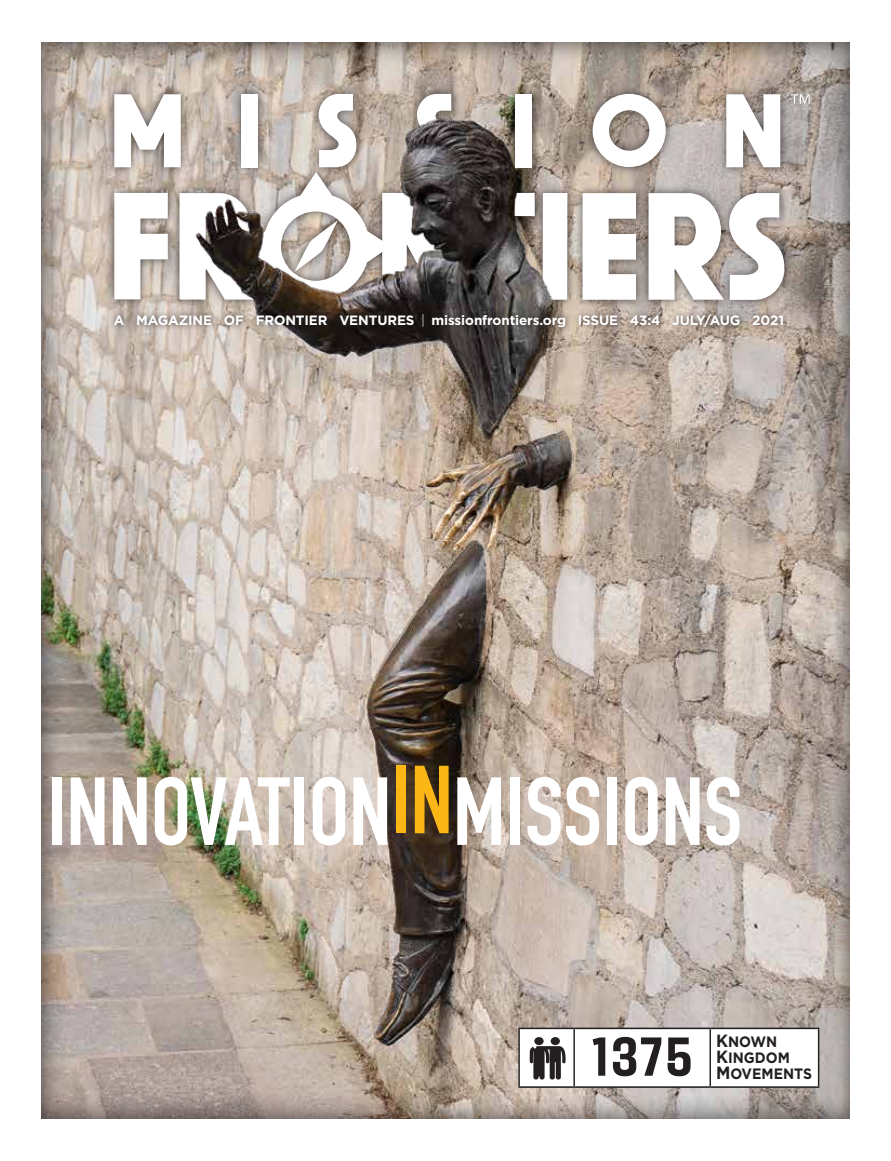
<style>
.page{position:relative;width:891px;height:1161px;background:#fff}
.page>*{position:absolute;margin:0;border:0;box-sizing:border-box;transform-origin:0 0}
.t1{font:700 94.8px "DIN Condensed";color:#fff}
.t2{font:57.9px "Resolve Bold Nrw";color:#231f20;scale:.93 1}
.t3{font:15px/16px "Gotham Bold SC850";color:#231f20;scale:.93 1}
.t4{font:700 13.5px "Gotham";letter-spacing:-.01em;color:#fff}
.s1{font-weight:300}
.s2{color:#fbb715}
.s3{font-size:17.7px}
</style>
<div class="page">
<div style="left:38px;top:39px;width:813px;height:1081px;background:#231f20;opacity:.75"></div>
<div style="left:105px;top:85px;width:688px;height:243px;background:#231f20;opacity:.75"></div>
<svg style="left:583px;top:193px;width:53px;height:107px"></svg>
<svg style="left:649px;top:193px;width:135px;height:107px"></svg>
<div style="left:543px;top:193px;width:24px;height:107px;background:#fff"></div>
<svg style="left:593px;top:94px;width:73px;height:73px"></svg>
<svg style="left:726px;top:94px;width:54px;height:73px"></svg>
<svg style="left:114px;top:94px;width:421px;height:215px"></svg>
<svg style="left:791px;top:94px;width:19px;height:10px"></svg>
<div style="left:109px;top:309px;width:680px;height:25px;background:#231f20;opacity:.75"></div>
<hr style="left:518px;top:1028px;width:56px;height:1px;background:#231f20">
<hr style="left:518px;top:1086px;width:56px;height:2px;background:#231f20">
<hr style="left:574px;top:1086px;width:136px;height:2px;background:#231f20">
<hr style="left:710px;top:1086px;width:109px;height:2px;background:#231f20">
<hr style="left:518px;top:1029px;width:2px;height:57px;background:#231f20">
<svg style="left:519px;top:1028px;width:300px;height:59px"></svg>
<div style="left:534px;top:1037px;width:10px;height:8px;background:#231f20;border-radius:50%"></div>
<p class="t4" style="left:114px;top:311px;width:672px">A MAGAZINE OF FRONTIER VENTURES <span class="s1">|</span> missionfrontiers.org ISSUE 43:4 JULY/AUG 2021</p>
<h1 class="t1" style="left:47px;top:748px;width:696px">INNOVATION<span class="s2">IN</span>MISSIONS</h1>
<h2 class="t2" style="left:593px;top:1025px;width:108px">1375</h2>
<p class="t3" style="left:716px;top:1034px;width:105px"><span class="s3">K</span>NOWN<br><span class="s3">K</span>INGDOM<br><span class="s3">M</span>OVEMENTS</p>
</div>
